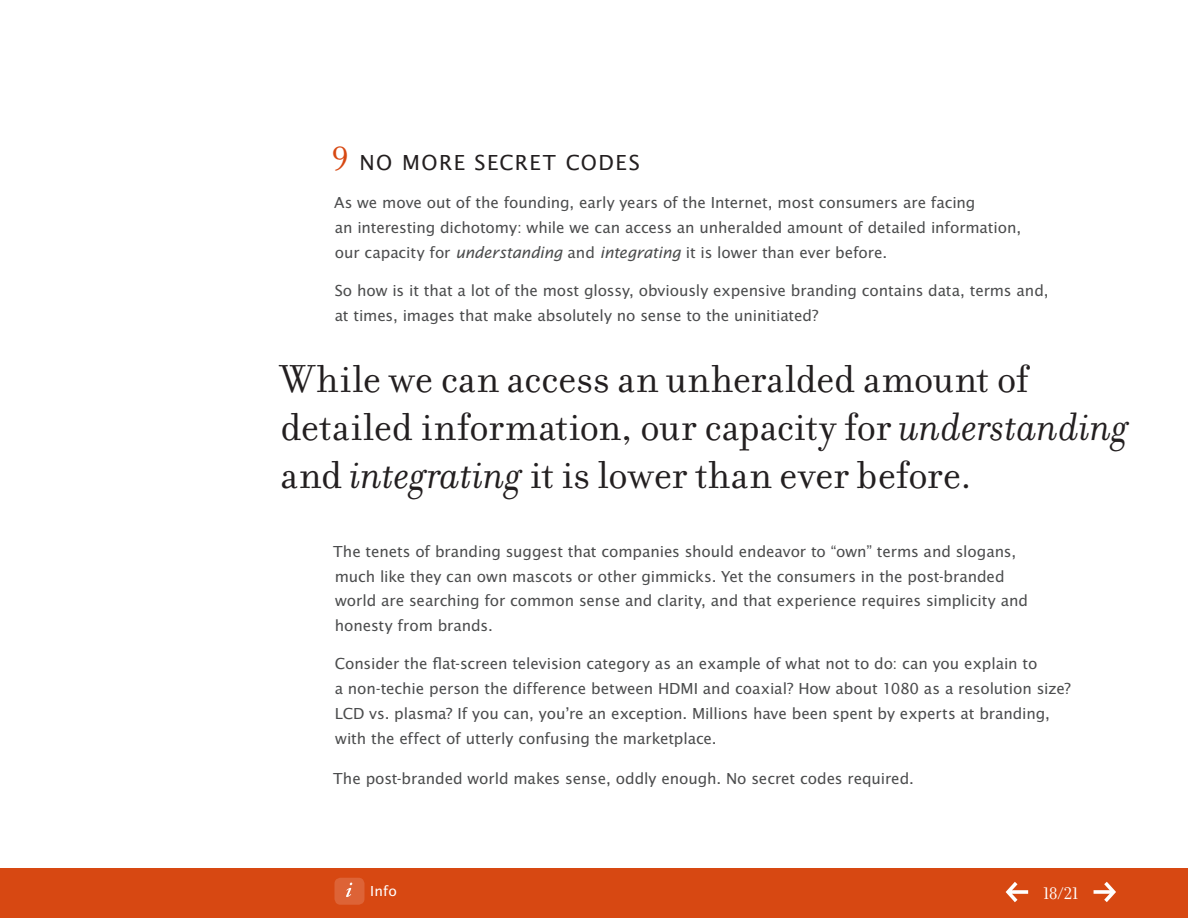
<style>
.page{position:relative;width:1188px;height:918px;background:#fff}
.page>*{position:absolute;margin:0;border:0;box-sizing:border-box;transform-origin:0 0}
.t1{font:42px/48px "Filosofia OT";letter-spacing:-.005em;color:#231f20}
.t2{font:22.5px "Lucida Sans EFOP";letter-spacing:.065em;color:#231f20}
.t3{font:18px "Filosofia OT";color:#fff}
.t4{font:16.5px/24.8px "Lucida Sans EFOP";letter-spacing:-.005em;color:#4b4c4d}
.t5{font:15px "Lucida Sans EFOP";color:#fff}
.s1{font-family:"Filosofia OT";font-size:36px;color:#d74812}
.s2{font-style:italic;font-size:16.8px}
.s3{font-style:italic;font-size:42.75px}
</style>
<div class="page">
<div style="left:0;top:869px;width:1188px;height:49px;background:#d74812"></div>
<div style="left:334px;top:878px;width:30px;height:27px;background:#dd6336;border-radius:6px"></div>
<svg style="left:346px;top:883px;width:6px;height:14px"></svg>
<svg style="left:1006px;top:882px;width:22px;height:20px"></svg>
<svg style="left:1094px;top:882px;width:22px;height:20px"></svg>
<h2 class="t2" style="left:331px;top:150px;width:170px"><span class="s1">9</span> No More Secret</h2>
<h2 class="t2" style="left:566px;top:150px;width:62px">Codes</h2>
<p class="t4" style="left:334px;top:191px;width:689px">As we move out of the founding, early years of the Internet, most consumers are facing<br>an interesting dichotomy: while we can access an unheralded amount of detailed information, our capacity for <span class="s2">understanding</span> and <span class="s2">integrating</span> it is lower than ever before.</p>
<p class="t4" style="left:335px;top:279px;width:715px">So how is it that a lot of the most glossy, obviously expensive branding contains data, terms and, at times, images that make absolutely no sense to the uninitiated?</p>
<h1 class="t1" style="left:280px;top:355px;width:850px">While we can access an unheralded amount of detailed information, our capacity for <span class="s3">understanding </span>and <span class="s3">integrating</span> it is lower than ever before.</h1>
<p class="t4" style="left:333px;top:540px;width:696px">The tenets of branding suggest that companies should endeavor to “own” terms and slogans, much like they can own mascots or other gimmicks. Yet the consumers in the post-branded world are searching for common sense and clarity, and that experience requires simplicity and honesty from brands.</p>
<p class="t4" style="left:335px;top:652px;width:738px">Consider the flat-screen television category as an example of what not to do: can you explain to<br>a non-techie person the difference between HDMI and coaxial? How about 1080 as a resolution size?<br>LCD vs. plasma? If you can, you’re an exception. Millions have been spent by experts at branding, with the effect of utterly confusing the marketplace.</p>
<p class="t4" style="left:333px;top:767px;width:582px">The post-branded world makes sense, oddly enough. No secret codes required.</p>
<p class="t5" style="left:370px;top:883px;width:28px">Info</p>
<p class="t3" style="left:1043px;top:884px;width:37px">18/21</p>
</div>
